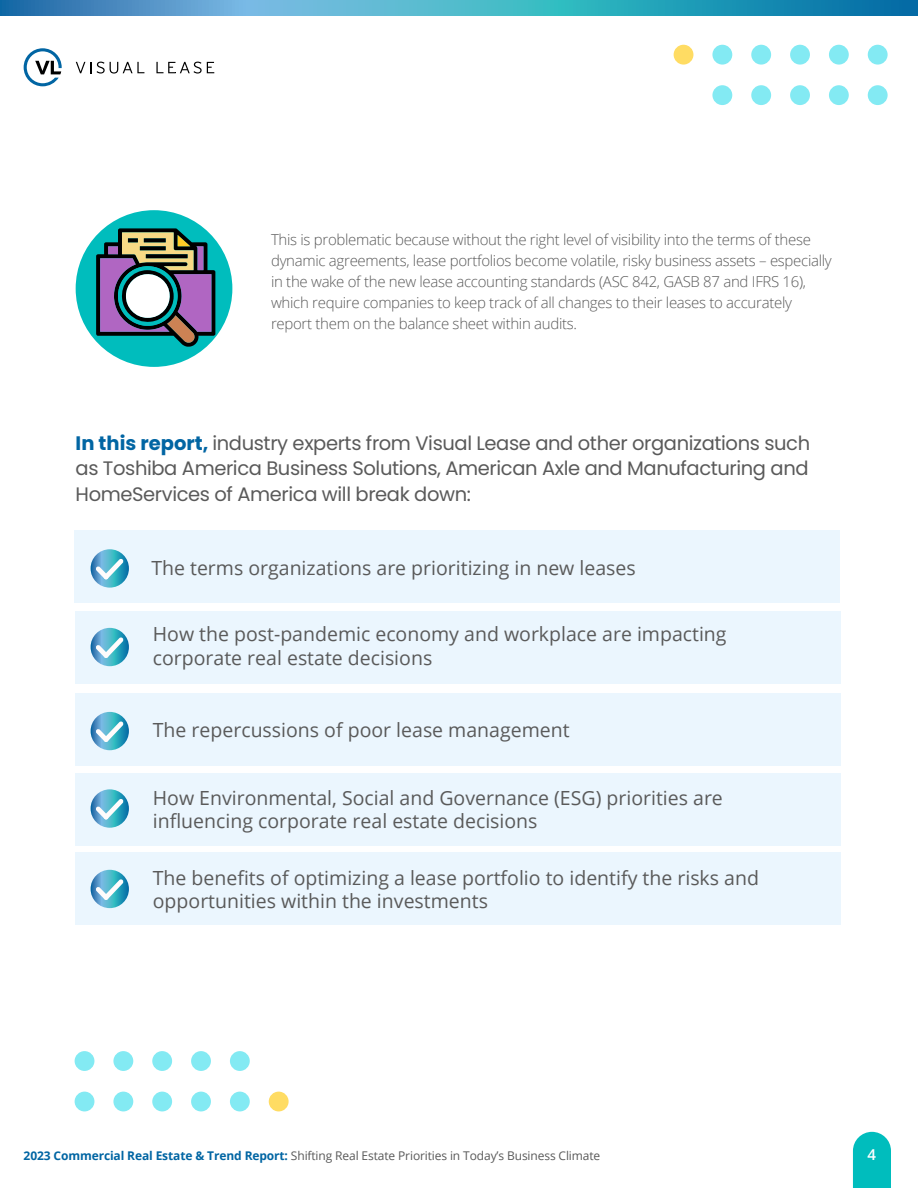
<style>
.page{position:relative;width:918px;height:1188px;background:#fff}
.page>*{position:absolute;margin:0;border:0;box-sizing:border-box;transform-origin:0 0}
.t1{font:19.5px/23.4px "Open Sans";color:#5a5a5a}
.t2{font:19.5px/25.5px "Poppins";letter-spacing:-.02em;color:#5a5a5a;text-align:justify}
.t3{font:300 15px/21px "Open Sans";letter-spacing:-.02em;color:#5a5a5a}
.t4{font:600 15px "Open Sans";color:#fff}
.t5{font:12px "Open Sans";letter-spacing:-.01em;color:#595959}
.s1{font-weight:700;color:#0165a3}
.s2{font-weight:700;color:#0065a3}
</style>
<div class="page">
<svg style="left:76px;top:62px;width:15px;height:11px"></svg>
<svg style="left:97px;top:62px;width:47px;height:12px"></svg>
<svg style="left:156px;top:62px;width:58px;height:12px"></svg>
<svg style="left:24px;top:48px;width:38px;height:38px"></svg>
<svg style="left:853px;top:1132px;width:38px;height:56px;background:#12c1c1"></svg>
<svg style="left:0;top:0;width:918px;height:15px;background:#3c9ec1"></svg>
<div style="left:74px;top:531px;width:766px;height:72px;background:#ebf6fe"></div>
<div style="left:76px;top:611px;width:765px;height:72px;background:#ebf6fe"></div>
<div style="left:76px;top:693px;width:765px;height:72px;background:#ebf6fe"></div>
<div style="left:76px;top:773px;width:765px;height:72px;background:#ebf6fe"></div>
<div style="left:76px;top:853px;width:765px;height:72px;background:#ebf6fe"></div>
<div style="left:674px;top:45px;width:19px;height:20px;background:#ffdc63;border-radius:50%"></div>
<div style="left:712px;top:45px;width:20px;height:20px;background:#83eaf3;border-radius:50%"></div>
<div style="left:751px;top:45px;width:20px;height:20px;background:#83eaf3;border-radius:50%"></div>
<div style="left:790px;top:45px;width:20px;height:20px;background:#83eaf3;border-radius:50%"></div>
<div style="left:829px;top:45px;width:20px;height:20px;background:#83eaf3;border-radius:50%"></div>
<div style="left:868px;top:45px;width:20px;height:20px;background:#83eaf3;border-radius:50%"></div>
<div style="left:712px;top:85px;width:20px;height:20px;background:#83eaf3;border-radius:50%"></div>
<div style="left:751px;top:85px;width:20px;height:20px;background:#83eaf3;border-radius:50%"></div>
<div style="left:790px;top:85px;width:20px;height:20px;background:#83eaf3;border-radius:50%"></div>
<div style="left:829px;top:85px;width:20px;height:20px;background:#83eaf3;border-radius:50%"></div>
<div style="left:868px;top:85px;width:20px;height:20px;background:#83eaf3;border-radius:50%"></div>
<div style="left:269px;top:1092px;width:20px;height:19px;background:#ffdc63;border-radius:50%"></div>
<div style="left:230px;top:1092px;width:20px;height:19px;background:#83eaf3;border-radius:50%"></div>
<div style="left:191px;top:1092px;width:20px;height:19px;background:#83eaf3;border-radius:50%"></div>
<div style="left:152px;top:1092px;width:20px;height:19px;background:#83eaf3;border-radius:50%"></div>
<div style="left:113px;top:1092px;width:20px;height:19px;background:#83eaf3;border-radius:50%"></div>
<div style="left:75px;top:1092px;width:19px;height:19px;background:#83eaf3;border-radius:50%"></div>
<div style="left:230px;top:1051px;width:20px;height:20px;background:#83eaf3;border-radius:50%"></div>
<div style="left:191px;top:1051px;width:20px;height:20px;background:#83eaf3;border-radius:50%"></div>
<div style="left:152px;top:1051px;width:20px;height:20px;background:#83eaf3;border-radius:50%"></div>
<div style="left:113px;top:1051px;width:20px;height:20px;background:#83eaf3;border-radius:50%"></div>
<div style="left:75px;top:1051px;width:19px;height:20px;background:#83eaf3;border-radius:50%"></div>
<div style="left:76px;top:210px;width:156px;height:157px;background:#00bdbd;border-radius:50%"></div>
<svg style="left:91px;top:549px;width:38px;height:39px"></svg>
<svg style="left:96px;top:559px;width:28px;height:20px"></svg>
<svg style="left:91px;top:628px;width:38px;height:38px"></svg>
<svg style="left:96px;top:637px;width:28px;height:21px"></svg>
<svg style="left:91px;top:712px;width:38px;height:38px"></svg>
<svg style="left:96px;top:721px;width:28px;height:21px"></svg>
<svg style="left:91px;top:789px;width:38px;height:39px"></svg>
<svg style="left:96px;top:799px;width:28px;height:20px"></svg>
<svg style="left:91px;top:870px;width:38px;height:38px"></svg>
<svg style="left:96px;top:879px;width:28px;height:21px"></svg>
<svg style="left:96px;top:228px;width:120px;height:120px"></svg>
<p class="t3" style="left:271px;top:229px;width:562px">This is problematic because without the right level of visibility into the terms of these dynamic agreements, lease portfolios become volatile, risky business assets – especially in the wake of the new lease accounting standards (ASC 842, GASB 87 and IFRS 16), which require companies to keep track of all changes to their leases to accurately report them on the balance sheet within audits.</p>
<p class="t2" style="left:76px;top:430px;width:736px"><span class="s1">In this report,</span> industry experts from Visual Lease and other organizations such as Toshiba America Business Solutions, American Axle and Manufacturing and HomeServices of America will break down:</p>
<p class="t1" style="left:151px;top:556px;width:486px">The terms organizations are prioritizing in new leases</p>
<p class="t1" style="left:153px;top:622px;width:575px">How the post-pandemic economy and workplace are impacting corporate real estate decisions</p>
<p class="t1" style="left:153px;top:718px;width:418px">The repercussions of poor lease management</p>
<p class="t1" style="left:153px;top:786px;width:572px">How Environmental, Social and Governance (ESG) priorities are influencing corporate real estate decisions</p>
<p class="t1" style="left:153px;top:866px;width:608px">The benefits of optimizing a lease portfolio to identify the risks and opportunities within the investments</p>
<p class="t5" style="left:24px;top:1147px;width:578px"><span class="s2">2023 Commercial Real Estate &amp; Trend Report:</span> Shifting Real Estate Priorities in Today’s Business Climate</p>
<p class="t4" style="left:867px;top:1144px;width:10px">4</p>
</div>
